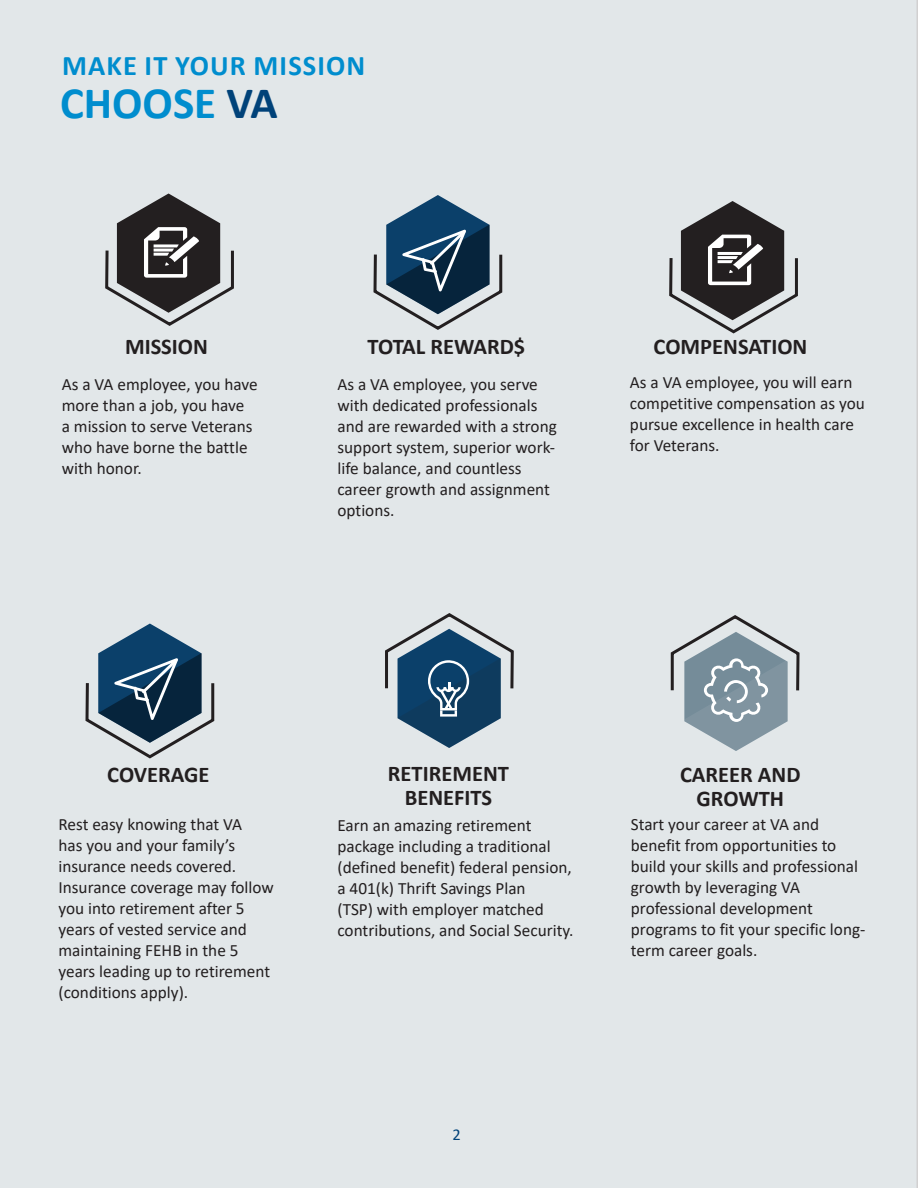
<style>
.page{position:relative;width:918px;height:1188px;background:#e2e7e9}
.page>*{position:absolute;margin:0;border:0;box-sizing:border-box;transform-origin:0 0}
.t1{font:700 45px "Calibri";color:#008dce}
.t2{font:700 28.5px "Calibri";letter-spacing:.04em;color:#008dce}
.t3{font:700 22.5px/24px "Calibri";color:#231f20;text-align:center}
.t4{font:17.25px/21px "Calibri";color:#231f20}
.t5{font:16.5px "Calibri";color:#004279}
.s1{color:#004279}
</style>
<div class="page">
<svg style="left:84px;top:624px;width:132px;height:136px;background:#73899a"></svg>
<svg style="left:384px;top:611px;width:131px;height:137px;background:#748ea2"></svg>
<svg style="left:669px;top:613px;width:132px;height:138px;background:#abb8be"></svg>
<svg style="left:668px;top:201px;width:131px;height:134px;background:#838384"></svg>
<svg style="left:372px;top:195px;width:132px;height:137px;background:#748a9a"></svg>
<svg style="left:104px;top:194px;width:131px;height:134px;background:#838384"></svg>
<h2 class="t2" style="left:62px;top:46px;width:305px">MAKE IT YOUR MISSION</h2>
<h1 class="t1" style="left:60px;top:71px;width:219px">CHOOSE <span class="s1">VA</span></h1>
<h3 class="t3" style="left:125px;top:335px;width:85px">MISSION</h3>
<h3 class="t3" style="left:368px;top:334px;width:159px">TOTAL REWARD$</h3>
<p class="t4" style="left:338px;top:374px;width:221px">As a VA employee, you serve with dedicated professionals and are rewarded with a strong support system, superior work&shy;life balance, and countless career growth and assignment options.</p>
<p class="t4" style="left:62px;top:373px;width:197px">As a VA employee, you have more than a job, you have<br>a mission to serve Veterans who have borne the battle with honor.</p>
<h3 class="t3" style="left:654px;top:335px;width:155px">COMPENSATION</h3>
<p class="t4" style="left:630px;top:371px;width:236px">As a VA employee, you will earn competitive compensation as you pursue excellence in health care for Veterans.</p>
<h3 class="t3" style="left:388px;top:761px;width:123px">RETIREMENT<br>BENEFITS</h3>
<h3 class="t3" style="left:107px;top:762px;width:104px">COVERAGE</h3>
<h3 class="t3" style="left:680px;top:762px;width:122px">CAREER AND<br>GROWTH</h3>
<p class="t4" style="left:58px;top:814px;width:217px">Rest easy knowing that VA<br>has you and your family’s insurance needs covered.<br>Insurance coverage may follow you into retirement after 5 years of vested service and maintaining FEHB in the 5 years leading up to retirement (conditions apply).</p>
<p class="t4" style="left:631px;top:813px;width:236px">Start your career at VA and benefit from opportunities to build your skills and professional growth by leveraging VA professional development programs to fit your specific long&shy;term career goals.</p>
<p class="t4" style="left:337px;top:814px;width:238px">Earn an amazing retirement package including a traditional (defined benefit) federal pension, a 401(k) Thrift Savings Plan<br>(TSP) with employer matched contributions, and Social Security.</p>
<p class="t5" style="left:453px;top:1123px;width:10px">2</p>
</div>
